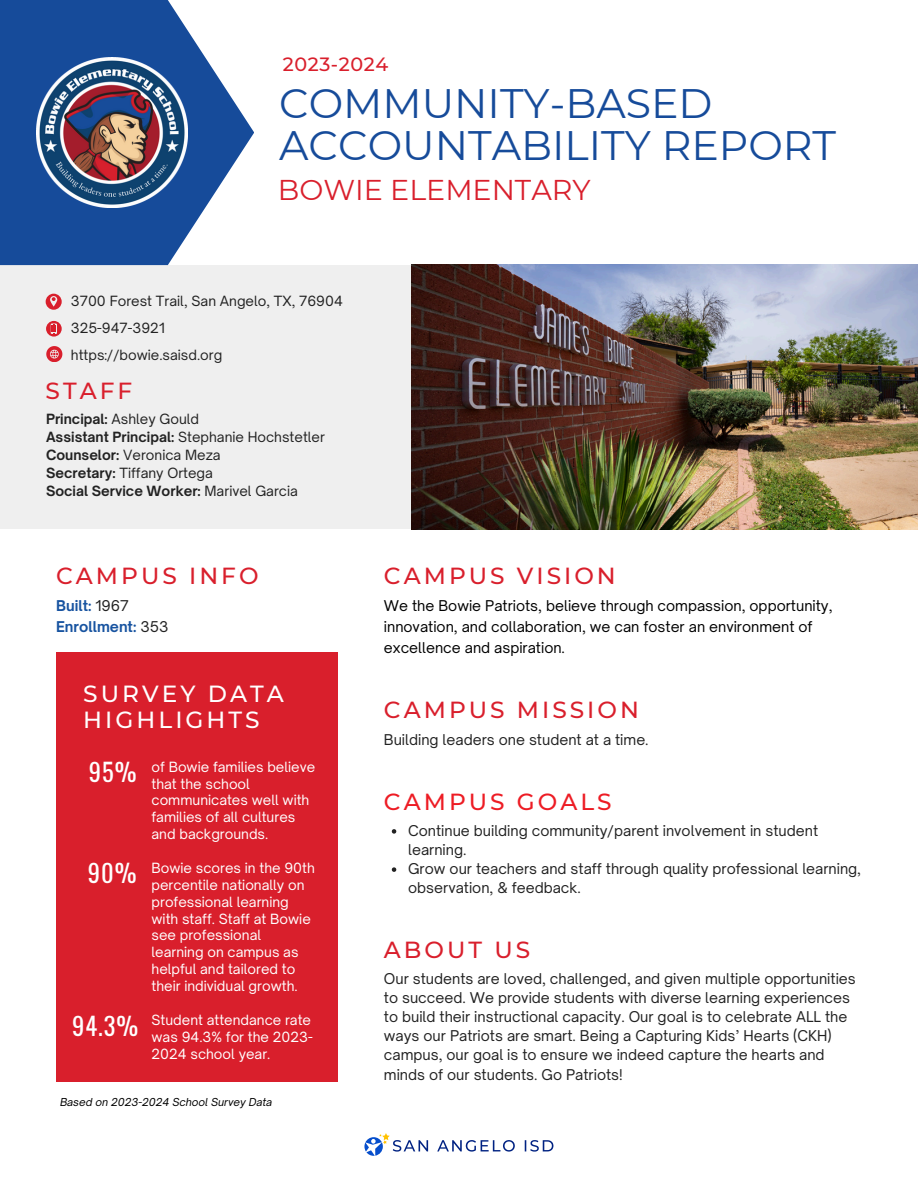
<style>
.page{position:relative;width:918px;height:1188px;background:#fff}
.page>*{position:absolute;margin:0;border:0;box-sizing:border-box;transform-origin:0 0}
.t1{font:41.1px/42px "Montserrat";color:#164b9a}
.t2{font:28.65px "Montserrat";color:#d91f2c}
.t3{font:24.45px "Oswald";color:#fff}
.t4{font:500 23.25px "Montserrat";letter-spacing:.13em;color:#d91f2c}
.t5{font:500 23.25px/26.2px "Montserrat";letter-spacing:.13em;color:#fff}
.t6{font:500 23.25px "Montserrat";letter-spacing:.13em;color:#ed1c24}
.t7{font:500 19.2px "Montserrat";letter-spacing:.03em;color:#d91f2c}
.t8{font:14.25px/19.2px "Open Sauce One";color:#222}
.t9{font:14.25px/21.3px "Open Sauce One";color:#000}
.t10{font:700 14.25px "Open Sauce One";color:#1753a0}
.t11{font:13.5px/16.8px "Open Sauce One";color:#fff}
.t12{font:13.5px/18px "Open Sauce One";color:#222}
.t13{font:700 13.5px "Open Sauce One";color:#222}
.t14{font:italic 10.5px "Open Sauce One";color:#000}
.s1{font-weight:700}
.s2{font-weight:400}
.s3{font-weight:400;color:#222}
</style>
<div class="page">
<div style="left:0;top:265px;width:411px;height:264px;background:#efefef"></div>
<img style="left:411px;top:265px;width:507px;height:264px">
<svg style="left:46px;top:294px;width:15px;height:15px"></svg>
<svg style="left:46px;top:321px;width:16px;height:16px"></svg>
<div style="left:56px;top:652px;width:282px;height:430px;background:#d91f2c"></div>
<svg style="left:46px;top:346px;width:16px;height:16px"></svg>
<svg style="left:0;top:0;width:254px;height:265px;fill:#164b9a"></svg>
<img style="left:36px;top:57px;width:151px;height:151px">
<svg style="left:364px;top:1133px;width:189px;height:23px"></svg>
<svg style="left:392px;top:829px;width:4px;height:5px"></svg>
<svg style="left:392px;top:867px;width:4px;height:5px"></svg>
<p class="t7" style="left:283px;top:53px;width:107px">2023-2024</p>
<h6 class="t1" style="left:279px;top:82px;width:559px">COMMUNITY-BASED<br>ACCOUNTABILITY REPORT</h6>
<p class="t2" style="left:278px;top:173px;width:314px">BOWIE ELEMENTARY</p>
<h2 class="t12" style="left:71px;top:292px;width:273px">3700 Forest Trail, San Angelo, TX, 76904</h2>
<p class="t12" style="left:71px;top:315px;width:153px;line-height:27px">325-947-3921 https://bowie.saisd.org</p>
<p class="t4" style="left:46px;top:377px;width:88px">STAFF</p>
<h5 class="t12" style="left:46px;top:410px;width:280px"><span class="s1">Principal:</span> Ashley Gould<br><span class="s1">Assistant Principal:</span> Stephanie Hochstetler<br><span class="s1">Counselor:</span> Veronica Meza<br><span class="s1">Secretary:</span> Tiffany Ortega</h5>
<h1 class="t13" style="left:46px;top:483px;width:253px">Social Service Worker: <span class="s2">Marivel Garcia</span></h1>
<h3 class="t4" style="left:56px;top:562px;width:204px">CAMPUS INFO</h3>
<h3 class="t10" style="left:56px;top:596px;width:74px">Built: <span class="s3">1967</span></h3>
<p class="t10" style="left:56px;top:618px;width:114px">Enrollment: <span class="s3">353</span></p>
<h4 class="t5" style="left:83px;top:681px;width:202px">SURVEY DATA<br>HIGHLIGHTS</h4>
<h6 class="t3" style="left:89px;top:752px;width:49px">95%</h6>
<p class="t3" style="left:88px;top:854px;width:50px">90%</p>
<h3 class="t3" style="left:72px;top:1007px;width:68px">94.3%</h3>
<p class="t11" style="left:152px;top:758px;width:165px">of Bowie families believe that the school communicates well with families of all cultures and backgrounds.</p>
<p class="t11" style="left:152px;top:859px;width:165px">Bowie scores in the 90th percentile nationally on professional learning with staff. Staff at Bowie see professional learning on campus as helpful and tailored to their individual growth.</p>
<p class="t11" style="left:152px;top:1011px;width:163px">Student attendance rate was 94.3% for the 2023-<br>2024 school year.</p>
<h4 class="t14" style="left:60px;top:1095px;width:214px">Based on 2023-2024 School Survey Data</h4>
<h4 class="t4" style="left:384px;top:562px;width:233px">CAMPUS VISION</h4>
<h3 class="t9" style="left:384px;top:594px;width:450px">We the Bowie Patriots, believe through compassion, opportunity, innovation, and collaboration, we can foster an environment of excellence and aspiration.</h3>
<p class="t4" style="left:384px;top:696px;width:256px">CAMPUS MISSION</p>
<h6 class="t8" style="left:384px;top:730px;width:266px">Building leaders one student at a time.</h6>
<p class="t6" style="left:384px;top:787px;width:229px">CAMPUS GOALS</p>
<p class="t8" style="left:408px;top:821px;width:411px">Continue building community/parent involvement in student learning.</p>
<h3 class="t8" style="left:408px;top:859px;width:455px">Grow our teachers and staff through quality professional learning, observation, &amp; feedback.</h3>
<h6 class="t4" style="left:384px;top:936px;width:148px">ABOUT US</h6>
<h3 class="t8" style="left:384px;top:969px;width:473px">Our students are loved, challenged, and given multiple opportunities to succeed. We provide students with diverse learning experiences to build their instructional capacity. Our goal is to celebrate ALL the ways our Patriots are smart. Being a Capturing Kids’ Hearts (CKH) campus, our goal is to ensure we indeed capture the hearts and minds of our students. Go Patriots!</h3>
</div>
